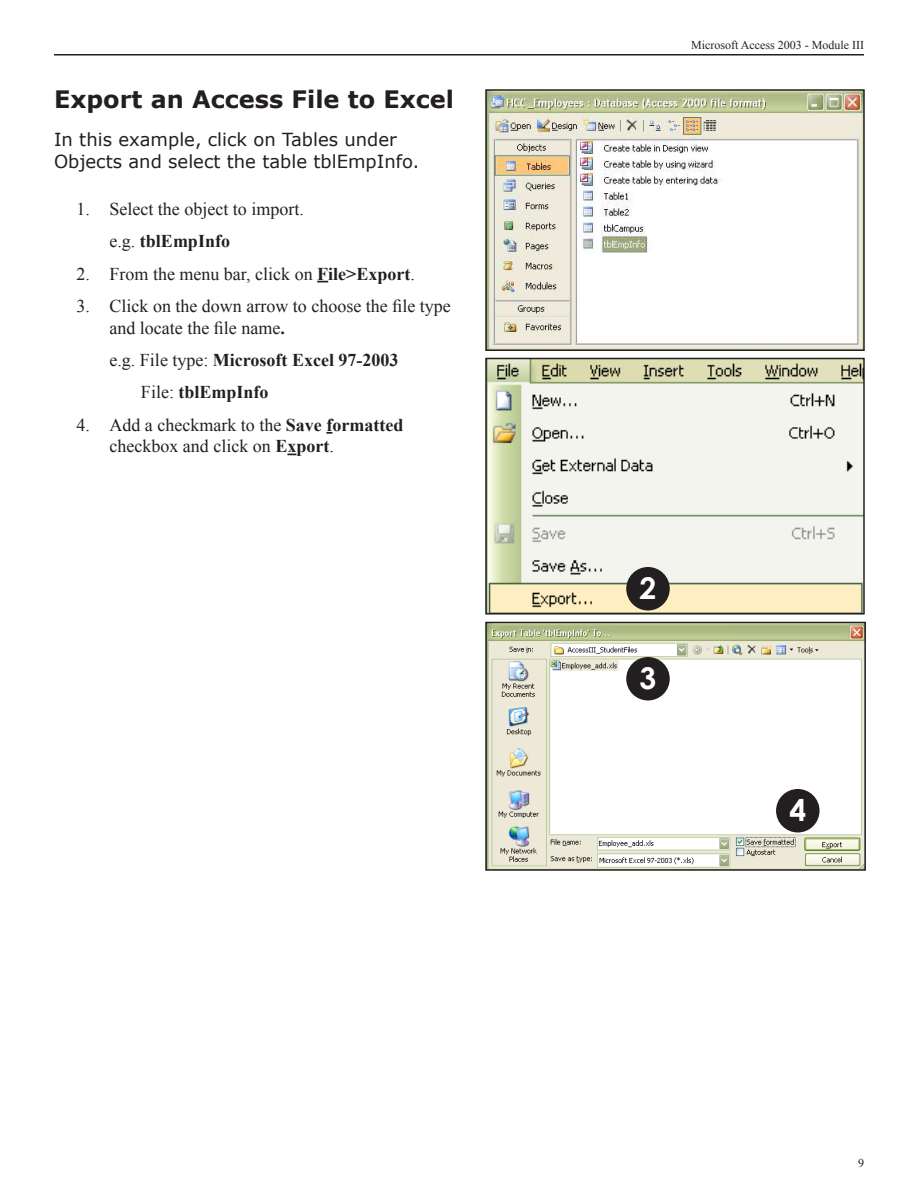
<style>
.page{position:relative;width:918px;height:1188px;background:#fff}
.page>*{position:absolute;margin:0;border:0;box-sizing:border-box;transform-origin:0 0}
.t1{font:700 30px "Century Gothic";color:#fff}
.Title_1{font:700 24px "Verdana";color:#231f20}
.Steps{font:18px/21.6px "Times New Roman";color:#231f20}
.Description{font:18px/21.6px "Verdana";color:#231f20}
.Steps-2{font:700 18px "Times New Roman";color:#231f20}
.t2{font:12px "Times New Roman";color:#231f20}
.s1{font-weight:400}
.s2{font-weight:700}
</style>
<div class="page">
<hr style="left:54px;top:54px;width:810px;height:2px;background:#231f20">
<svg style="left:326px;top:432px;width:6px;height:2px"></svg>
<img style="left:488px;top:92px;width:374px;height:256px">
<div style="left:485px;top:89px;width:380px;height:262px;border:2px solid #231f20"></div>
<img style="left:488px;top:361px;width:374px;height:251px">
<div style="left:485px;top:358px;width:380px;height:257px;border:2px solid #231f20"></div>
<img style="left:488px;top:625px;width:375px;height:243px">
<div style="left:485px;top:622px;width:381px;height:249px;border:2px solid #231f20"></div>
<div style="left:776px;top:789px;width:44px;height:43px;background:#231f20;border-radius:50%"></div>
<div style="left:626px;top:567px;width:44px;height:43px;background:#231f20;border-radius:50%"></div>
<div style="left:626px;top:657px;width:44px;height:43px;background:#231f20;border-radius:50%"></div>
<p class="Title_1" style="left:54px;top:84px;width:402px">Export an Access File to Excel</p>
<p class="Description" style="left:54px;top:128px;width:362px">In this example, click on Tables under<br>Objects and select the table tblEmpInfo.</p>
<p class="Steps" style="left:76px;top:198px;width:229px">1 . Select the object to import.</p>
<p class="Steps-2" style="left:109px;top:229px;width:122px"><span class="s1">e.g.</span> tblEmpInfo</p>
<p class="Steps" style="left:76px;top:263px;width:340px">2. From the menu bar, click on <span class="s2">File&gt;Export</span>.</p>
<p class="Steps" style="left:110px;top:295px;width:343px;text-indent:-33px">3. Click on the down arrow to choose the file type and locate the file name<span class="s2">.</span></p>
<p class="Steps-2" style="left:109px;top:348px;width:291px"><span class="s1">e.g. File type:</span> Microsoft Excel 97-2003</p>
<p class="Steps-2" style="left:141px;top:380px;width:129px"><span class="s1">File:</span> tblEmpInfo</p>
<p class="Steps" style="left:110px;top:414px;width:295px;text-indent:-33px">4. Add a checkmark to the <span class="s2">Save formatted </span>checkbox and click on <span class="s2">Export</span>.</p>
<p class="t2" style="left:691px;top:37px;width:174px">Microsoft Access 2003 - Module III</p>
<p class="t1" style="left:640px;top:566px;width:18px">2</p>
<p class="t1" style="left:640px;top:656px;width:18px">3</p>
<p class="t1" style="left:789px;top:788px;width:18px">4</p>
</div>
